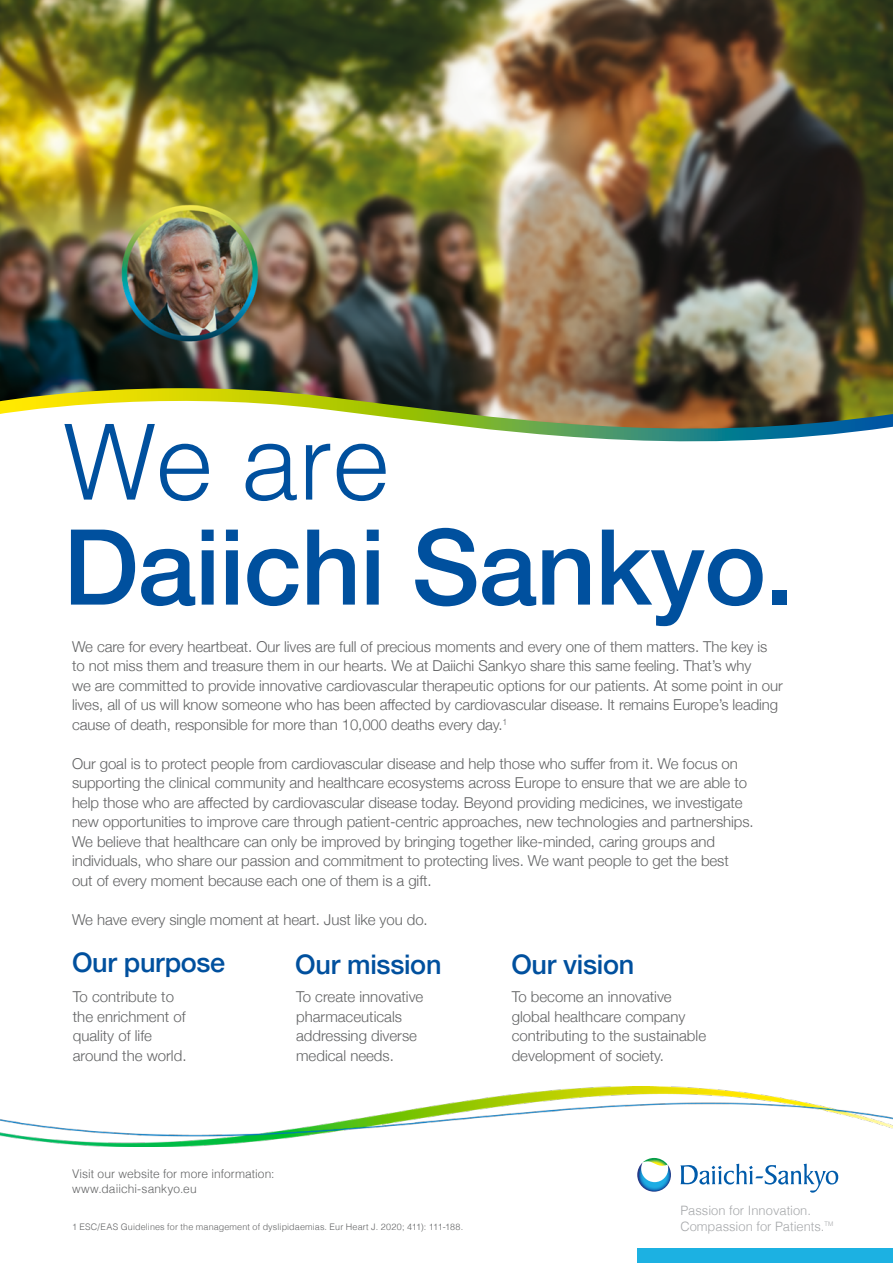
<style>
.page{position:relative;width:893px;height:1263px;background:#fff}
.page>*{position:absolute;margin:0;border:0;box-sizing:border-box;transform-origin:0 0}
.t1{font:500 105px "Helvetica Neue";letter-spacing:-.01em;color:#00509e}
.t2{font:300 105px "Helvetica";color:#00509e}
.t3{font:500 27px "Helvetica Neue";letter-spacing:-.01em;color:#00509e}
.t4{font:300 15px/19.5px "Helvetica Neue";letter-spacing:-.005em;color:#626364}
.t5{font:300 12.9px/15.5px "Helvetica";color:#a6a8aa}
.t6{font:300 12px/15px "Helvetica";letter-spacing:.005em;color:#626364}
.t7{font:300 9px "Helvetica";letter-spacing:.015em;color:#626364}
</style>
<div class="page">
<div style="left:637px;top:1248px;width:256px;height:15px;background:#1cb1e2"></div>
<svg style="left:680px;top:1164px;width:158px;height:28px"></svg>
<svg style="left:637px;top:1158px;width:34px;height:34px"></svg>
<img style="left:0;top:1087px;width:893px;height:60px">
<img style="left:0;top:0;width:893px;height:388px">
<img style="left:0;top:388px;width:893px;height:54px">
<h1 class="t2" style="left:63px;top:373px;width:329px">We are</h1>
<h1 class="t1" style="left:63px;top:483px;width:733px">Daiichi Sankyo.</h1>
<p class="t4" style="left:72px;top:635px;width:712px">We care for every heartbeat. Our lives are full of precious moments and every one of them matters. The key is to not miss them and treasure them in our hearts. We at Daiichi Sankyo share this same feeling. That’s why<br>we are committed to provide innovative cardiovascular therapeutic options for our patients. At some point in our lives, all of us will know someone who has been affected by cardiovascular disease. It remains Europe’s leading cause of death, responsible for more than 10,000 deaths every day.<sup>1</sup></p>
<p class="t4" style="left:72px;top:752px;width:683px">Our goal is to protect people from cardiovascular disease and help those who suffer from it. We focus on supporting the clinical community and healthcare ecosystems across Europe to ensure that we are able to help those who are affected by cardiovascular disease today. Beyond providing medicines, we investigate new opportunities to improve care through patient-centric approaches, new technologies and partnerships.<br>We believe that healthcare can only be improved by bringing together like-minded, caring groups and individuals, who share our passion and commitment to protecting lives. We want people to get the best<br>out of every moment because each one of them is a gift.</p>
<p class="t4" style="left:72px;top:908px;width:357px">We have every single moment at heart. Just like you do.</p>
<h2 class="t3" style="left:72px;top:941px;width:155px">Our purpose</h2>
<p class="t4" style="left:73px;top:986px;width:115px">To contribute to the enrichment of quality of life around the world.</p>
<h2 class="t3" style="left:295px;top:943px;width:148px">Our mission</h2>
<p class="t4" style="left:296px;top:986px;width:129px">To create innovative pharmaceuticals addressing diverse medical needs.</p>
<p class="t6" style="left:72px;top:1165px;width:204px">Visit our website for more information: www.daiichi-sankyo.eu</p>
<p class="t7" style="left:72px;top:1219px;width:393px">1 ESC/EAS Guidelines for the management of dyslipidaemias. Eur Heart J. 2020; 411): 111-188.</p>
<h2 class="t3" style="left:511px;top:943px;width:124px">Our vision</h2>
<p class="t4" style="left:512px;top:986px;width:196px">To become an innovative global healthcare company contributing to the sustainable development of society.</p>
<p class="t5" style="left:680px;top:1202px;width:154px">Passion for Innovation.<br>Compassion for Patients.<sup>TM</sup></p>
</div>
